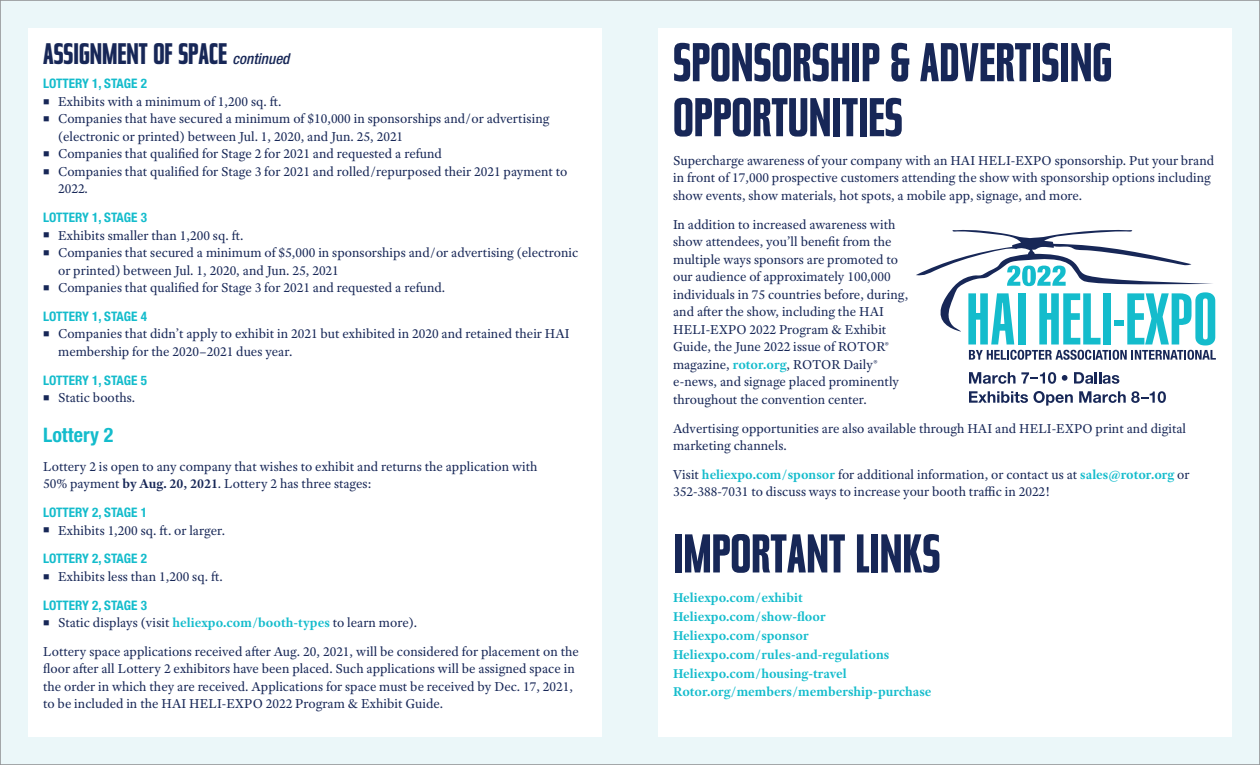
<style>
.page{position:relative;width:1260px;height:765px;background:#fff}
.page>*{position:absolute;margin:0;border:0;box-sizing:border-box;transform-origin:0 0}
.t1{font:700 55px/55px "Topic";color:#172757}
.t2{font:700 30px "Topic";color:#172757}
.t3{font:700 condensed 20px "Helvetica Neue LT Std";color:#14bccc}
.t4{font:13.75px/17.5px "Adobe Text Pro";color:#172757}
.t5{font:700 13.75px/18.8px "Adobe Text Pro";color:#14bccc}
.t6{font:700 condensed 13.12px "Helvetica Neue LT Std";color:#14bccc}
.s1{font-family:"Helvetica Neue LT Std";font-weight:500;font-style:italic;font-stretch:condensed;font-size:15px}
.s2{font-weight:700;color:#14bccc}
.s3{font-weight:700}
</style>
<div class="page">
<div style="left:630px;top:0;width:630px;height:765px;background:#ebf7f9"></div>
<div style="left:0;top:0;width:630px;height:765px;background:#ebf7f9"></div>
<div style="left:28px;top:28px;width:574px;height:709px;background:#fff"></div>
<div style="left:658px;top:28px;width:574px;height:709px;background:#fff"></div>
<svg style="left:969px;top:372px;width:87px;height:12px"></svg>
<svg style="left:1062px;top:375px;width:6px;height:6px"></svg>
<svg style="left:1074px;top:372px;width:45px;height:12px"></svg>
<svg style="left:969px;top:391px;width:104px;height:15px"></svg>
<svg style="left:1079px;top:391px;width:87px;height:12px"></svg>
<svg style="left:916px;top:229px;width:300px;height:131px"></svg>
<h2 class="t2" style="left:43px;top:37px;width:248px">ASSIGNMENT OF SPACE <span class="s1">continued</span></h2>
<h1 class="t1" style="left:673px;top:35px;width:440px">SPONSORSHIP &amp; ADVERTISING<br>OPPORTUNITIES</h1>
<p class="t4" style="left:673px;top:152px;width:543px">Supercharge awareness of your company with an HAI HELI-EXPO sponsorship. Put your brand in front of 17,000 prospective customers attending the show with sponsorship options including show events, show materials, hot spots, a mobile app, signage, and more.</p>
<p class="t4" style="left:673px;top:215px;width:237px">In addition to increased awareness with show attendees, you’ll benefit from the multiple ways sponsors are promoted to our audience of approximately 100,000 individuals in 75 countries before, during, and after the show, including the HAI HELI-EXPO 2022 Program &amp; Exhibit Guide, the June 2022 issue of ROTOR® magazine, <span class="s2">rotor.org</span>, ROTOR Daily® e-news, and signage placed prominently throughout the convention center.</p>
<p class="t4" style="left:673px;top:419px;width:514px">Advertising opportunities are also available through HAI and HELI-EXPO print and digital marketing channels.</p>
<p class="t4" style="left:673px;top:465px;width:518px">Visit <span class="s2">heliexpo.com/sponsor</span> for additional information, or contact us at <span class="s2">sales@rotor.org</span> or<br>352‑388-7031 to discuss ways to increase your booth traffic in 2022!</p>
<h1 class="t1" style="left:673px;top:527px;width:269px">IMPORTANT LINKS</h1>
<p class="t5" style="left:673px;top:588px;width:260px">Heliexpo.com/exhibit<br>Heliexpo.com/show-floor<br>Heliexpo.com/sponsor<br>Heliexpo.com/rules-and-regulations<br>Heliexpo.com/housing-travel<br>Rotor.org/members/membership-purchase</p>
<p class="t6" style="left:43px;top:76px;width:105px">LOTTERY 1, STAGE 2</p>
<p class="t4" style="left:58px;top:92px;width:511px">Exhibits with a minimum of 1,200 sq. ft.<br>Companies that have secured a minimum of $10,000 in sponsorships and/or advertising (electronic or printed) between Jul. 1, 2020, and Jun. 25, 2021<br>Companies that qualified for Stage 2 for 2021 and requested a refund<br>Companies that qualified for Stage 3 for 2021 and rolled/repurposed their 2021 payment to 2022.</p>
<p class="t6" style="left:43px;top:209px;width:105px">LOTTERY 1, STAGE 3</p>
<p class="t4" style="left:58px;top:226px;width:522px">Exhibits smaller than 1,200 sq. ft.<br>Companies that secured a minimum of $5,000 in sponsorships and/or advertising (electronic or printed) between Jul. 1, 2020, and Jun. 25, 2021<br>Companies that qualified for Stage 3 for 2021 and requested a refund.</p>
<p class="t6" style="left:43px;top:308px;width:105px">LOTTERY 1, STAGE 4</p>
<p class="t4" style="left:58px;top:325px;width:513px">Companies that didn’t apply to exhibit in 2021 but exhibited in 2020 and retained their HAI membership for the 2020–2021 dues year.</p>
<p class="t6" style="left:43px;top:372px;width:105px">LOTTERY 1, STAGE 5</p>
<p class="t4" style="left:58px;top:389px;width:79px">Static booths.</p>
<h3 class="t3" style="left:43px;top:423px;width:72px">Lottery 2</h3>
<p class="t4" style="left:43px;top:457px;width:496px">Lottery 2 is open to any company that wishes to exhibit and returns the application with<br>50% payment <span class="s3">by Aug. 20, 2021</span>. Lottery 2 has three stages:</p>
<p class="t6" style="left:43px;top:504px;width:105px">LOTTERY 2, STAGE 1</p>
<p class="t4" style="left:58px;top:521px;width:169px">Exhibits 1,200 sq. ft. or larger.</p>
<p class="t6" style="left:43px;top:551px;width:105px">LOTTERY 2, STAGE 2</p>
<p class="t4" style="left:58px;top:567px;width:166px">Exhibits less than 1,200 sq. ft.</p>
<p class="t6" style="left:43px;top:597px;width:105px">LOTTERY 2, STAGE 3</p>
<p class="t4" style="left:43px;top:608px;width:537px;line-height:28.8px;text-indent:15px">Static displays (visit <span class="s2">heliexpo.com/booth-types</span> to learn more).<br>Lottery space applications received after Aug. 20, 2021, will be considered for placement on the</p>
<p class="t4" style="left:43px;top:660px;width:533px;text-align:justify">floor after all Lottery 2 exhibitors have been placed. Such applications will be assigned space in the order in which they are received. Applications for space must be received by Dec. 17, 2021, to be included in the HAI HELI-EXPO 2022 Program &amp; Exhibit Guide.</p>
</div>
